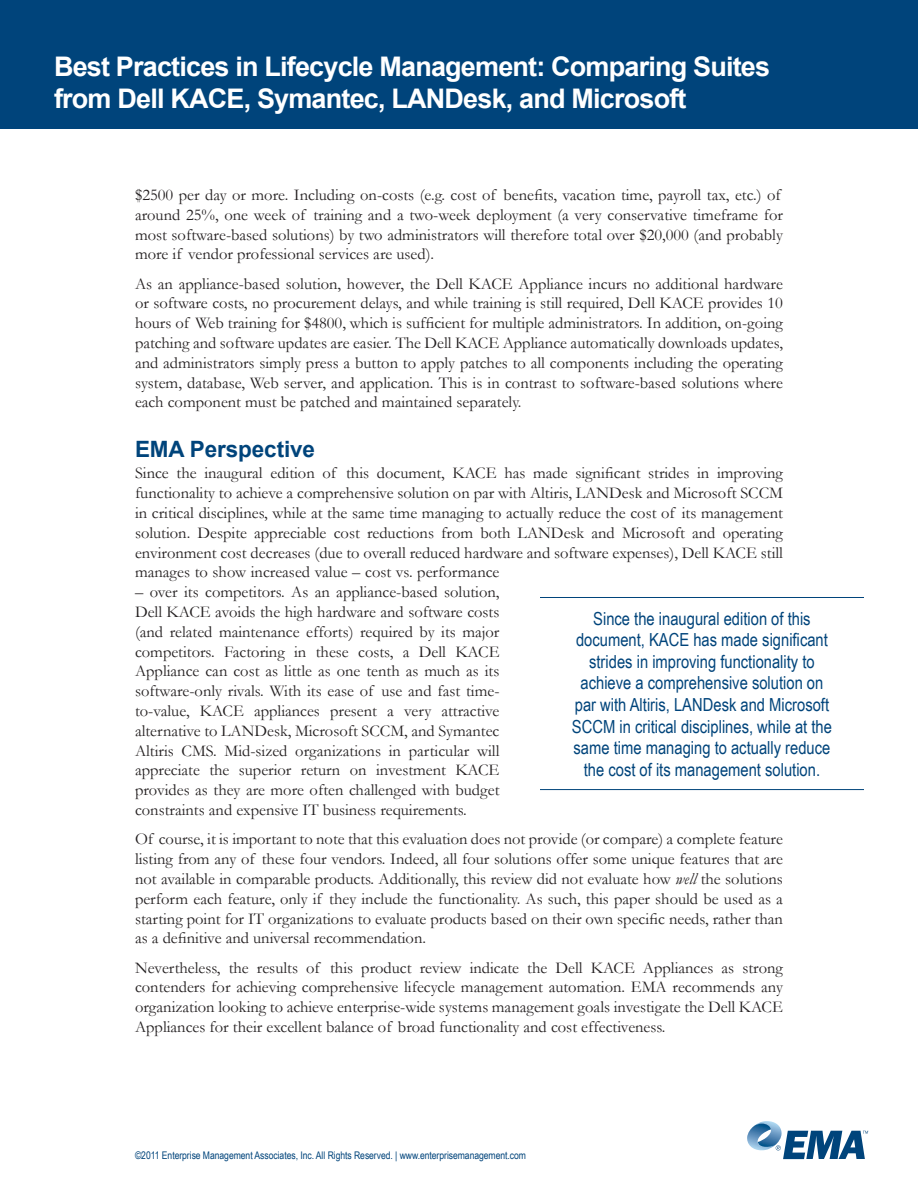
<style>
.page{position:relative;width:918px;height:1188px;background:#fff}
.page>*{position:absolute;margin:0;border:0;box-sizing:border-box;transform-origin:0 0}
.t1{font:700 27px/32.4px "Arial";letter-spacing:-.03em;color:#fff}
.Heading_1{font:700 22.5px "Arial";letter-spacing:-.005em;color:#00447b}
.Pull_quote{font:18px/21.6px "Arial Narrow";color:#00447b;text-align:center}
.t2{font:16.5px/19.8px "Garamond";color:#231f20;text-align:justify}
.t3{font:10.5px "Arial Narrow";letter-spacing:-.005em;color:#00447b}
.s1{font-style:italic}
</style>
<div class="page">
<div style="left:0;top:0;width:918px;height:128px;background:#00447b"></div>
<svg style="left:747px;top:1121px;width:121px;height:38px"></svg>
<hr style="left:540px;top:597px;width:324px;height:1px;background:#00447b">
<hr style="left:540px;top:789px;width:324px;height:1px;background:#00447b">
<h1 class="t1" style="left:54px;top:51px;width:718px">Best Practices in Lifecycle Management: Comparing Suites from Dell KACE, Symantec, LANDesk, and Microsoft</h1>
<p class="t2" style="left:135px;top:185px;width:649px;text-align:left">$2500 per day or more. Including on-costs (e.g. cost of benefits, vacation time, payroll tax, etc.) of around 25%, one week of training and a two-week deployment (a very conservative timeframe for most software-based solutions) by two administrators will therefore total over $20,000 (and probably more if vendor professional services are used).</p>
<p class="t2" style="left:135px;top:273px;width:650px">As an appliance-based solution, however, the Dell KACE Appliance incurs no additional hardware or software costs, no procurement delays, and while training is still required, Dell KACE provides 10 hours of Web training for $4800, which is sufficient for multiple administrators. In addition, on-going patching and software updates are easier. The Dell KACE Appliance automatically downloads updates, and administrators simply press a button to apply patches to all components including the operating system, database, Web server, and application. This is in contrast to software-based solutions where each component must be patched and maintained separately.</p>
<p class="Heading_1" style="left:135px;top:435px;width:182px">EMA Perspective</p>
<p class="t2" style="left:135px;top:463px;width:650px">Since the inaugural edition of this document, KACE has made significant strides in improving functionality to achieve a comprehensive solution on par with Altiris, LANDesk and Microsoft SCCM in critical disciplines, while at the same time managing to actually reduce the cost of its management solution. Despite appreciable cost reductions from both LANDesk and Microsoft and operating environment cost decreases (due to overall reduced hardware and software expenses), Dell KACE still manages to show increased value – cost vs. performance</p>
<p class="t2" style="left:135px;top:582px;width:366px">– over its competitors. As an appliance-based solution, Dell KACE avoids the high hardware and software costs (and related maintenance efforts) required by its major competitors. Factoring in these costs, a Dell KACE Appliance can cost as little as one tenth as much as its software-only rivals. With its ease of use and fast time&shy;to-value, KACE appliances present a very attractive alternative to LANDesk, Microsoft SCCM, and Symantec Altiris CMS. Mid-sized organizations in particular will appreciate the superior return on investment KACE provides as they are more often challenged with budget constraints and expensive IT business requirements.</p>
<p class="t2" style="left:135px;top:829px;width:650px">Of course, it is important to note that this evaluation does not provide (or compare) a complete feature listing from any of these four vendors. Indeed, all four solutions offer some unique features that are not available in comparable products. Additionally, this review did not evaluate how <span class="s1">well</span> the solutions perform each feature, only if they include the functionality. As such, this paper should be used as a starting point for IT organizations to evaluate products based on their own specific needs, rather than as a definitive and universal recommendation.</p>
<p class="t2" style="left:135px;top:957px;width:650px">Nevertheless, the results of this product review indicate the Dell KACE Appliances as strong contenders for achieving comprehensive lifecycle management automation. EMA recommends any organization looking to achieve enterprise-wide systems management goals investigate the Dell KACE Appliances for their excellent balance of broad functionality and cost effectiveness.</p>
<p class="Pull_quote" style="left:572px;top:607px;width:262px">Since the inaugural edition of this document, KACE has made significant strides in improving functionality to achieve a comprehensive solution on par with Altiris, LANDesk and Microsoft SCCM in critical disciplines, while at the same time managing to actually reduce the cost of its management solution.</p>
<p class="t3" style="left:135px;top:1147px;width:393px">©2011 Enterprise Management Associates, Inc. All Rights Reserved. | www.enterprisemanagement.com</p>
</div>
